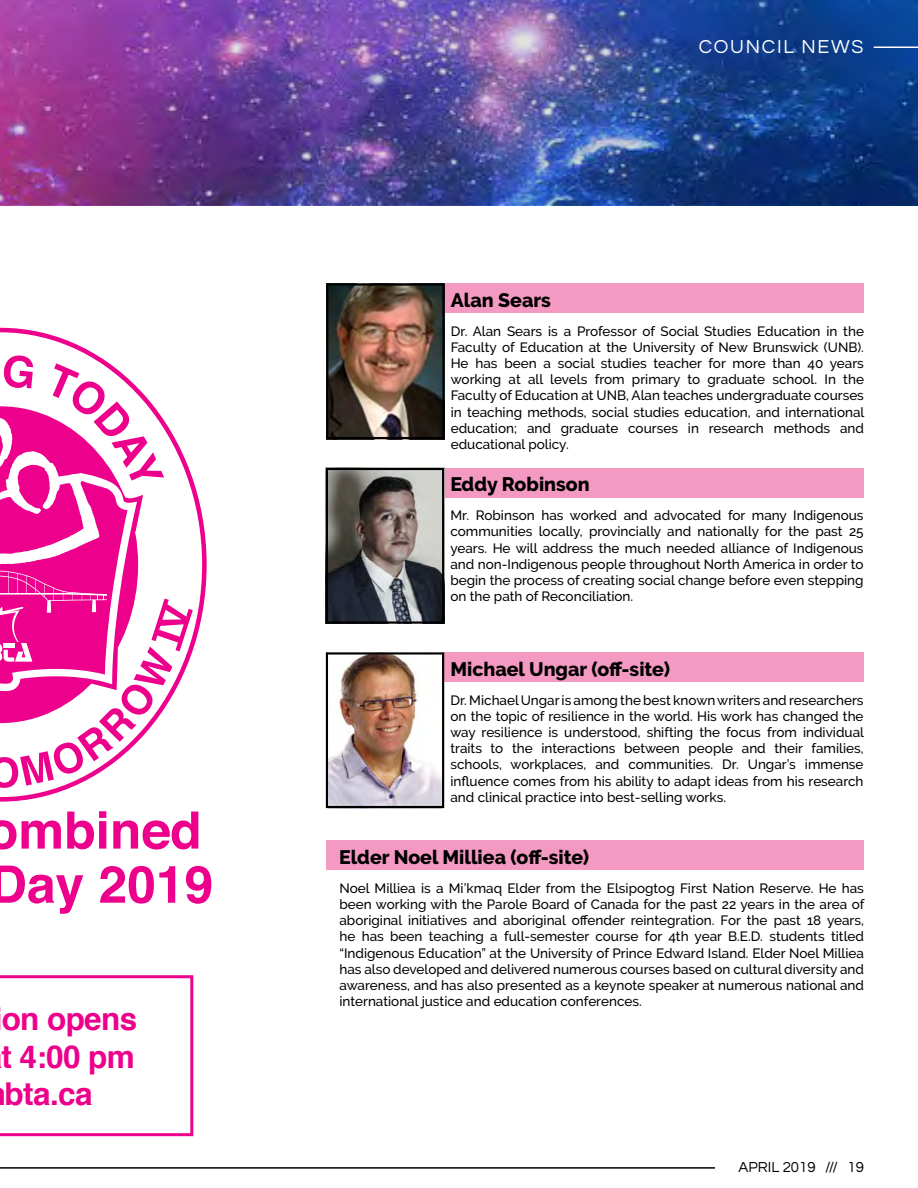
<style>
.page{position:relative;width:918px;height:1188px;background:#fff}
.page>*{position:absolute;margin:0;border:0;box-sizing:border-box;transform-origin:0 0}
.t1{font:700 31.5px/37.8px "Helvetica";letter-spacing:-.02em;color:#ec008c;text-align:justify}
.t2{font:800 19.5px "Raleway";color:#000}
.t3{font:19.5px "Questrial";letter-spacing:.09em;color:#fff}
.t4{font:15px "Questrial";color:#000}
.t5{font:500 13.5px/16.2px "Raleway";color:#000;text-align:justify}
</style>
<div class="page">
<hr style="left:0;top:1167px;width:715px;height:2px;background:#000">
<img style="left:0;top:0;width:918px;height:205px">
<svg style="left:0;top:328px;width:207px;height:474px"></svg>
<svg style="left:0;top:820px;width:61px;height:30px"></svg>
<svg style="left:67px;top:811px;width:39px;height:38px"></svg>
<svg style="left:113px;top:812px;width:85px;height:38px"></svg>
<svg style="left:0;top:866px;width:83px;height:48px"></svg>
<svg style="left:100px;top:866px;width:75px;height:38px"></svg>
<svg style="left:186px;top:866px;width:25px;height:38px"></svg>
<svg style="left:0;top:355px;width:193px;height:433px"></svg>
<div style="left:326px;top:283px;width:538px;height:30px;background:#f49ac2"></div>
<img style="left:329px;top:286px;width:113px;height:150px">
<div style="left:326px;top:283px;width:119px;height:156px;border:2px solid #000"></div>
<div style="left:326px;top:468px;width:538px;height:29px;background:#f49ac2"></div>
<img style="left:329px;top:471px;width:112px;height:150px">
<div style="left:326px;top:468px;width:118px;height:156px;border:2px solid #000"></div>
<div style="left:326px;top:652px;width:538px;height:30px;background:#f49ac2"></div>
<img style="left:329px;top:655px;width:112px;height:150px">
<div style="left:326px;top:652px;width:118px;height:156px;border:2px solid #000"></div>
<svg style="left:0;top:975px;width:193px;height:161px"></svg>
<hr style="left:874px;top:46px;width:44px;height:2px;background:#fff">
<div style="left:326px;top:841px;width:538px;height:29px;background:#f49ac2"></div>
<h1 class="t1" style="left:2px;top:1000px;width:137px">on opens t 4:00 pm bta.ca</h1>
<h2 class="t3" style="left:699px;top:37px;width:166px">COUNCIL NEWS</h2>
<h2 class="t2" style="left:451px;top:289px;width:102px">Alan Sears</h2>
<p class="t5" style="left:451px;top:323px;width:415px">Dr. Alan Sears is a Professor of Social Studies Education in the Faculty of Education at the University of New Brunswick (UNB).<br>He has been a social studies teacher for more than 40 years working at all levels from primary to graduate school. In the Faculty of Education at UNB, Alan teaches undergraduate courses in teaching methods, social studies education, and international education; and graduate courses in research methods and educational policy.</p>
<h2 class="t2" style="left:450px;top:474px;width:141px">Eddy Robinson</h2>
<p class="t5" style="left:450px;top:507px;width:415px">Mr. Robinson has worked and advocated for many Indigenous communities locally, provincially and nationally for the past 25 years. He will address the much needed alliance of Indigenous and non-Indigenous people throughout North America in order to begin the process of creating social change before even stepping on the path of Reconciliation.</p>
<h2 class="t2" style="left:450px;top:658px;width:221px">Michael Ungar (off-site)</h2>
<p class="t5" style="left:450px;top:692px;width:415px">Dr. Michael Ungar is among the best known writers and researchers on the topic of resilience in the world. His work has changed the way resilience is understood, shifting the focus from individual traits to the interactions between people and their families, schools, workplaces, and communities. Dr. Ungar’s immense influence comes from his ability to adapt ideas from his research and clinical practice into best-selling works.</p>
<h2 class="t2" style="left:339px;top:846px;width:252px">Elder Noel Milliea (off-site)</h2>
<p class="t5" style="left:339px;top:880px;width:526px">Noel Milliea is a Mi’kmaq Elder from the Elsipogtog First Nation Reserve. He has been working with the Parole Board of Canada for the past 22 years in the area of aboriginal initiatives and aboriginal offender reintegration. For the past 18 years, he has been teaching a full-semester course for 4th year B.E.D. students titled “Indigenous Education” at the University of Prince Edward Island. Elder Noel Milliea has also developed and delivered numerous courses based on cultural diversity and awareness, and has also presented as a keynote speaker at numerous national and international justice and education conferences.</p>
<p class="t4" style="left:739px;top:1160px;width:127px">APRIL 2019 /// 19</p>
</div>
